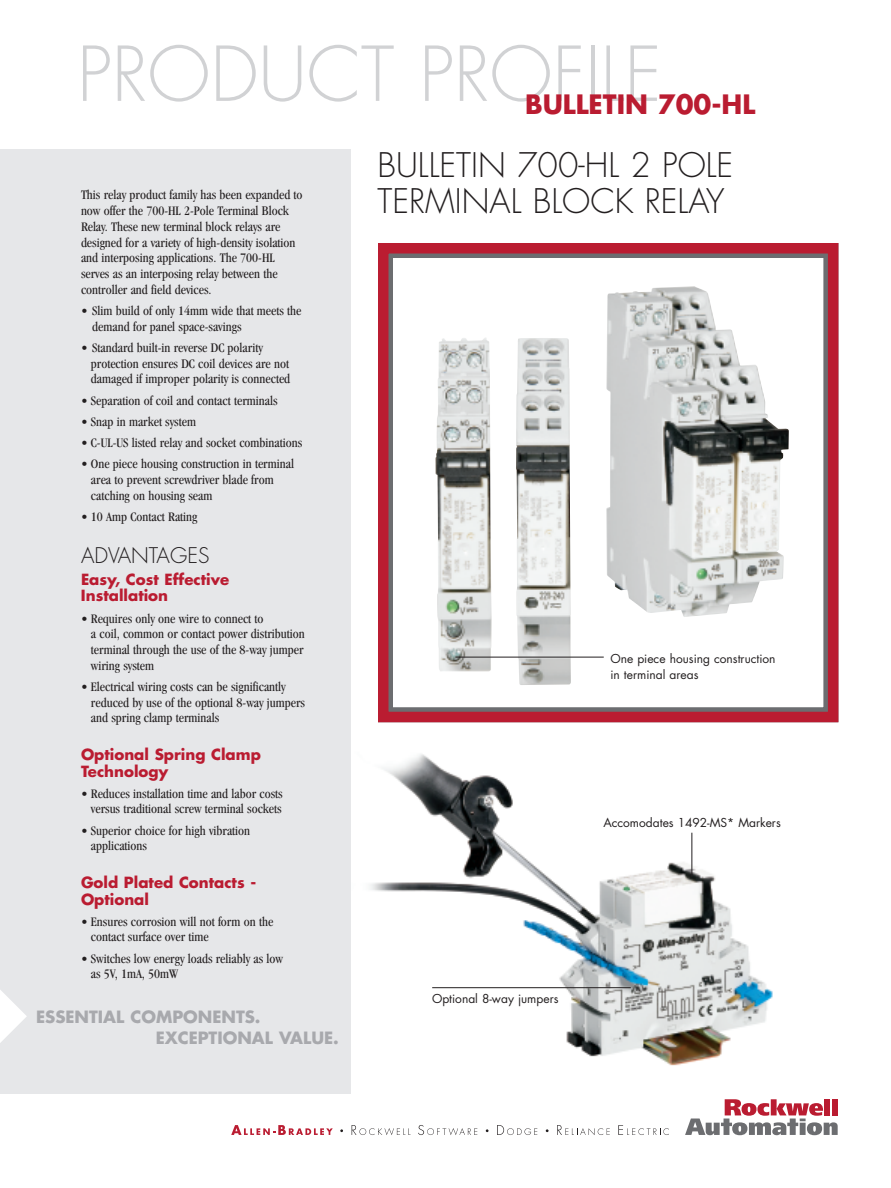
<style>
.page{position:relative;width:891px;height:1188px;background:#fff}
.page>*{position:absolute;margin:0;border:0;box-sizing:border-box;transform-origin:0 0}
.t1{font:300 73.5px "Futura";color:#d1d2d4}
.t2{font:300 33px/36px "Futura";color:#231f20}
.t3{font:700 25.95px "Futura";color:#ba1c31}
.t4{font:300 21px "Futura";color:#231f20}
.t5{font:700 16.5px/21.1px "Futura";color:#a8a9ad}
.t6{font:700 15px/16.5px "Futura";color:#ba1c31}
.t7{font:condensed 13.5px/15.8px "Garamond";color:#231f20}
.t8{font:12px/15.8px "Futura";color:#231f20}
</style>
<div class="page">
<img style="left:370px;top:754px;width:403px;height:312px">
<div style="left:0;top:149px;width:351px;height:945px;background:#e6e7e9"></div>
<svg style="left:685px;top:1099px;width:153px;height:36px"></svg>
<div style="left:825px;top:1099px;width:5px;height:16px;background:#ba1c31"></div>
<div style="left:832px;top:1099px;width:6px;height:16px;background:#ba1c31"></div>
<svg style="left:231px;top:1125px;width:102px;height:10px"></svg>
<svg style="left:352px;top:1125px;width:59px;height:10px"></svg>
<svg style="left:418px;top:1125px;width:59px;height:10px"></svg>
<svg style="left:497px;top:1125px;width:40px;height:10px"></svg>
<svg style="left:557px;top:1125px;width:53px;height:10px"></svg>
<svg style="left:618px;top:1125px;width:51px;height:10px"></svg>
<div style="left:378px;top:243px;width:460px;height:479px;border:15px solid #6c6d70"></div>
<div style="left:378px;top:243px;width:460px;height:479px;border:10px solid #ba1c31"></div>
<img style="left:606px;top:286px;width:183px;height:331px">
<img style="left:436px;top:338px;width:56px;height:334px">
<img style="left:516px;top:338px;width:55px;height:347px">
<hr style="left:455px;top:657px;width:149px;height:1px;background:#231f20">
<hr style="left:432px;top:987px;width:199px;height:1px;background:#231f20">
<hr style="left:692px;top:833px;width:1px;height:44px;background:#231f20">
<svg style="left:0;top:990px;width:27px;height:53px"></svg>
<h1 class="t1" style="left:77px;top:40px;width:586px">PRODUCT PROFILE</h1>
<h3 class="t3" style="left:525px;top:92px;width:232px">BULLETIN 700-HL</h3>
<h2 class="t2" style="left:378px;top:149px;width:357px">BULLETIN 700-HL 2 POLE<br>TERMINAL BLOCK RELAY</h2>
<p class="t7" style="left:81px;top:188px;width:223px">This relay product family has been expanded to now offer the 700-HL 2-Pole Terminal Block Relay. These new terminal block relays are designed for a variety of high-density isolation and interposing applications. The 700-HL serves as an interposing relay between the controller and field devices.</p>
<p class="t7" style="left:92px;top:304px;width:211px;text-indent:-11px">• Slim build of only 14mm wide that meets the demand for panel space-savings</p>
<p class="t7" style="left:91px;top:341px;width:201px;text-indent:-10px">• Standard built-in reverse DC polarity protection ensures DC coil devices are not damaged if improper polarity is connected</p>
<p class="t7" style="left:81px;top:393px;width:198px">• Separation of coil and contact terminals</p>
<p class="t7" style="left:81px;top:415px;width:117px">• Snap in market system</p>
<p class="t7" style="left:81px;top:436px;width:223px">• C-UL-US listed relay and socket combinations</p>
<p class="t7" style="left:91px;top:457px;width:205px;text-indent:-10px">• One piece housing construction in terminal area to prevent screwdriver blade from catching on housing seam</p>
<p class="t7" style="left:81px;top:509px;width:118px">• 10 Amp Contact Rating</p>
<h3 class="t4" style="left:81px;top:546px;width:130px">ADVANTAGES</h3>
<p class="t6" style="left:81px;top:572px;width:150px">Easy, Cost Effective<br>Installation</p>
<p class="t7" style="left:91px;top:611px;width:215px;text-indent:-10px">• Requires only one wire to connect to<br>a coil, common or contact power distribution terminal through the use of the 8-way jumper wiring system</p>
<p class="t7" style="left:91px;top:680px;width:216px;text-indent:-10px">• Electrical wiring costs can be significantly reduced by use of the optional 8-way jumpers and spring clamp terminals</p>
<p class="t6" style="left:81px;top:748px;width:181px">Optional Spring Clamp<br>Technology</p>
<p class="t7" style="left:81px;top:787px;width:203px;text-align:right">• Reduces installation time and labor costs versus traditional screw terminal sockets</p>
<p class="t7" style="left:91px;top:823px;width:161px;text-indent:-10px">• Superior choice for high vibration applications</p>
<p class="t6" style="left:81px;top:875px;width:177px">Gold Plated Contacts -<br>Optional</p>
<p class="t7" style="left:91px;top:914px;width:184px;text-indent:-10px">• Ensures corrosion will not form on the contact surface over time</p>
<p class="t7" style="left:91px;top:951px;width:194px;text-indent:-10px">• Switches low energy loads reliably as low as 5V, 1mA, 50mW</p>
<p class="t8" style="left:610px;top:652px;width:167px">One piece housing construction in terminal areas</p>
<p class="t8" style="left:603px;top:816px;width:179px">Accomodates 1492-MS* Markers</p>
<p class="t5" style="left:156px;top:1007px;width:185px;text-indent:-120px">ESSENTIAL COMPONENTS.<br>EXCEPTIONAL VALUE.</p>
<p class="t8" style="left:432px;top:992px;width:128px">Optional 8-way jumpers</p>
</div>
